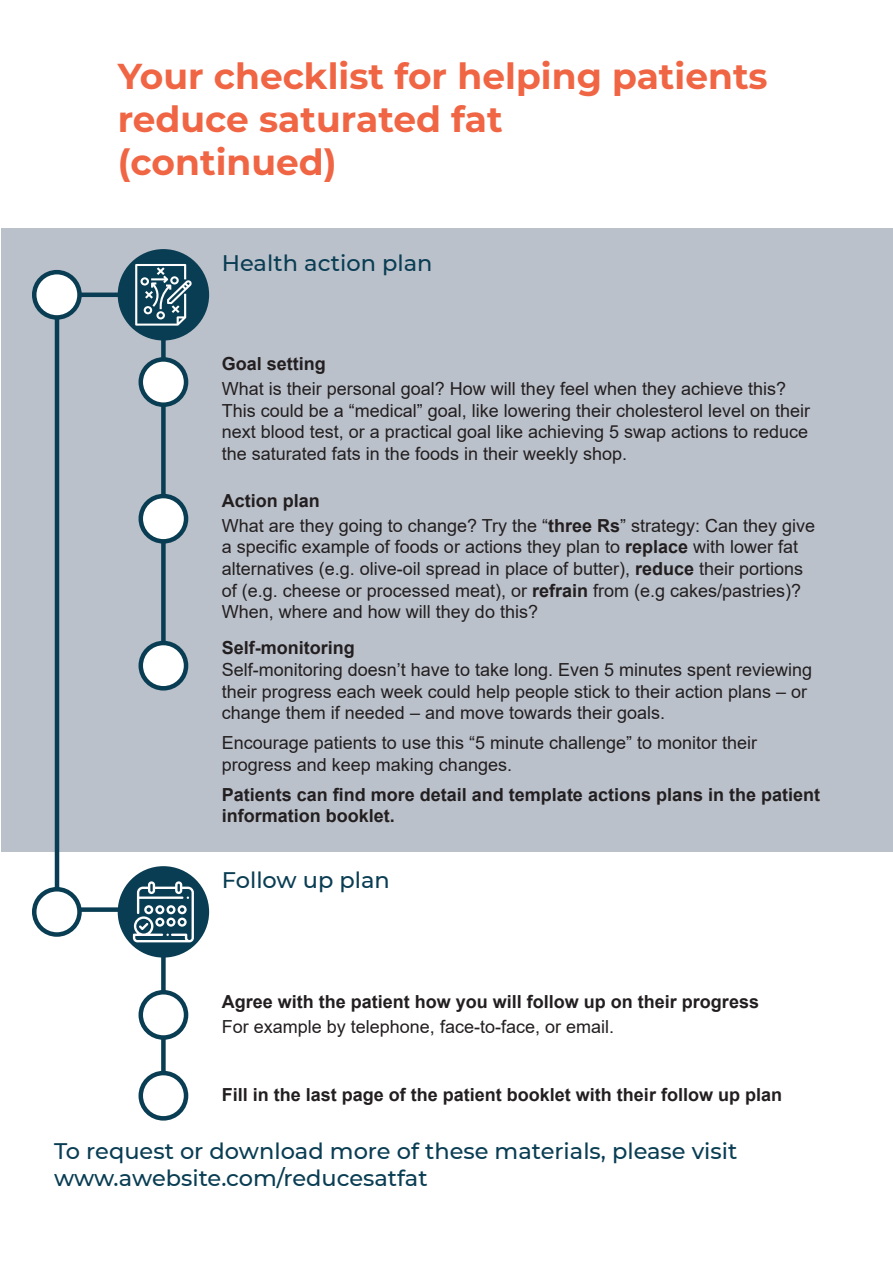
<style>
.page{position:relative;width:893px;height:1263px;background:#fff}
.page>*{position:absolute;margin:0;border:0;box-sizing:border-box;transform-origin:0 0}
.t1{font:700 36px/43.2px "Montserrat";color:#f06543}
.t2{font:500 22.5px "Montserrat";color:#093d53}
.t3{font:18px/21.6px "Arial";color:#231f20}
.t4{font:700 18px/21.6px "Arial";color:#231f20}
.s1{font-weight:700}
</style>
<div class="page">
<div style="left:2px;top:229px;width:891px;height:623px;background:#bbc1cb"></div>
<div style="left:161px;top:293px;width:5px;height:370px;background:#093d53"></div>
<div style="left:161px;top:925px;width:5px;height:177px;background:#093d53"></div>
<hr style="left:55px;top:298px;width:4px;height:614px;background:#093d53">
<hr style="left:55px;top:293px;width:108px;height:4px;background:#093d53">
<div style="left:55px;top:907px;width:108px;height:5px;background:#093d53"></div>
<div style="left:118px;top:249px;width:91px;height:91px;background:#093d53;border-radius:50%"></div>
<div style="left:118px;top:866px;width:91px;height:91px;background:#093d53;border-radius:50%"></div>
<div style="left:34px;top:272px;width:46px;height:45px;background:#fff;border-radius:50%"></div>
<div style="left:32px;top:270px;width:50px;height:50px;border:4px solid #093d53;border-radius:50%"></div>
<div style="left:34px;top:889px;width:46px;height:45px;background:#fff;border-radius:50%"></div>
<div style="left:32px;top:887px;width:50px;height:50px;border:4px solid #093d53;border-radius:50%"></div>
<div style="left:141px;top:359px;width:45px;height:46px;background:#fff;border-radius:50%"></div>
<div style="left:139px;top:357px;width:49px;height:50px;border:4px solid #093d53;border-radius:50%"></div>
<div style="left:141px;top:992px;width:45px;height:45px;background:#fff;border-radius:50%"></div>
<div style="left:139px;top:990px;width:49px;height:50px;border:4px solid #093d53;border-radius:50%"></div>
<div style="left:141px;top:496px;width:45px;height:45px;background:#fff;border-radius:50%"></div>
<div style="left:139px;top:494px;width:49px;height:50px;border:4px solid #093d53;border-radius:50%"></div>
<div style="left:141px;top:1073px;width:45px;height:45px;background:#fff;border-radius:50%"></div>
<div style="left:139px;top:1071px;width:49px;height:49px;border:4px solid #093d53;border-radius:50%"></div>
<div style="left:141px;top:643px;width:45px;height:45px;background:#fff;border-radius:50%"></div>
<div style="left:139px;top:641px;width:49px;height:49px;border:4px solid #093d53;border-radius:50%"></div>
<svg style="left:135px;top:264px;width:57px;height:62px"></svg>
<svg style="left:133px;top:881px;width:61px;height:61px"></svg>
<p class="t1" style="left:118px;top:53px;width:652px">Your checklist for helping patients reduce saturated fat</p>
<p class="t1" style="left:118px;top:139px;width:220px">(continued)</p>
<p class="t2" style="left:222px;top:247px;width:212px">Health action plan</p>
<p class="t4" style="left:222px;top:353px;width:106px">Goal setting</p>
<p class="t3" style="left:222px;top:378px;width:590px">What is their personal goal? How will they feel when they achieve this?<br>This could be a “medical” goal, like lowering their cholesterol level on their next blood test, or a practical goal like achieving 5 swap actions to reduce the saturated fats in the foods in their weekly shop.</p>
<p class="t4" style="left:222px;top:490px;width:100px">Action plan</p>
<p class="t3" style="left:222px;top:515px;width:595px">What are they going to change? Try the “<span class="s1">three Rs</span>” strategy: Can they give a specific example of foods or actions they plan to <span class="s1">replace</span> with lower fat alternatives (e.g. olive-oil spread in place of butter), <span class="s1">reduce</span> their portions of (e.g. cheese or processed meat), or <span class="s1">refrain</span> from (e.g cakes/pastries)?<br>When, where and how will they do this?</p>
<p class="t4" style="left:222px;top:637px;width:135px">Self-monitoring</p>
<p class="t3" style="left:222px;top:659px;width:592px">Self-monitoring doesn’t have to take long. Even 5 minutes spent reviewing their progress each week could help people stick to their action plans – or change them if needed – and move towards their goals.</p>
<p class="t3" style="left:222px;top:732px;width:537px">Encourage patients to use this “5 minute challenge” to monitor their progress and keep making changes.</p>
<p class="t4" style="left:222px;top:784px;width:600px">Patients can find more detail and template actions plans in the patient information booklet.</p>
<p class="t2" style="left:222px;top:864px;width:170px">Follow up plan</p>
<p class="t4" style="left:222px;top:991px;width:539px">Agree with the patient how you will follow up on their progress</p>
<p class="t3" style="left:222px;top:1016px;width:394px">For example by telephone, face-to-face, or email.</p>
<p class="t4" style="left:222px;top:1084px;width:562px">Fill in the last page of the patient booklet with their follow up plan</p>
<p class="t2" style="left:54px;top:1135px;width:685px">To request or download more of these materials, please visit</p>
<p class="t2" style="left:54px;top:1162px;width:375px">www.awebsite.com/reducesatfat</p>
</div>
